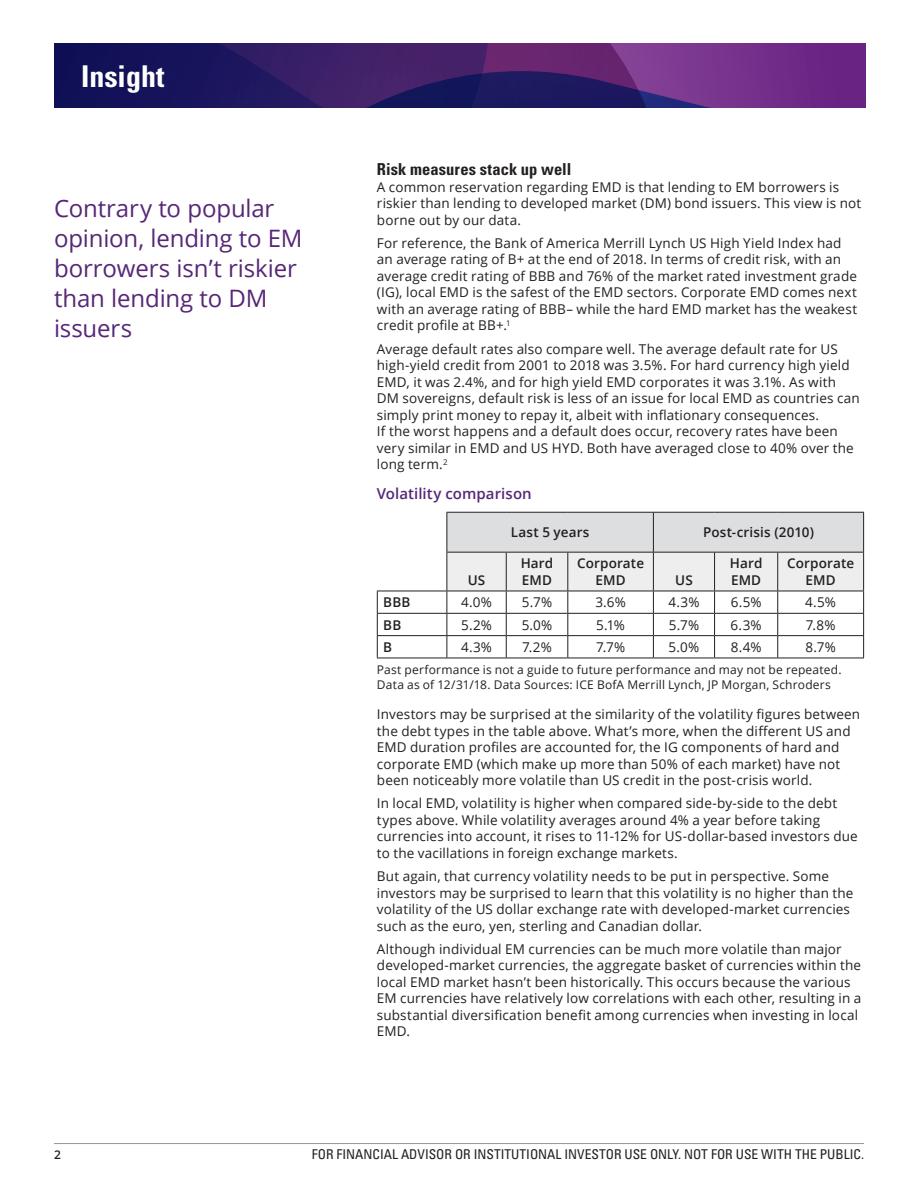
<style>
.page{position:relative;width:918px;height:1188px;background:#fff}
.page>*{position:absolute;margin:0;border:0;box-sizing:border-box;transform-origin:0 0}
.t1{font:700 condensed 30px "Univers";color:#fff}
.Pull_quote{font:24px/30px "Open Sans";letter-spacing:-.005em;color:#562777}
.Heading{font:700 condensed 16.5px "Univers";letter-spacing:.005em;color:#231f20}
.Sub_Heading{font:600 15px "Open Sans";letter-spacing:.005em;color:#562777}
.Body_copy{font:13.5px/16.5px "Open Sans";letter-spacing:.01em;color:#231f20}
.Body_copy-2{font:600 13.5px/16.5px "Open Sans";letter-spacing:.01em;color:#231f20}
.t2{font:condensed 13.5px "Univers";color:#231f20}
.Footnotes{font:12px/15px "Open Sans";letter-spacing:.015em;color:#231f20}
.t3{font:600 12px "Open Sans";color:#231f20}
</style>
<div class="page">
<hr style="left:54px;top:1143px;width:810px;height:1px;background:#939598">
<svg style="left:54px;top:43px;width:811px;height:65px;background:#40206d"></svg>
<hr style="left:377px;top:635px;width:70px;height:1px;background:#231f20">
<hr style="left:377px;top:658px;width:70px;height:1px;background:#231f20">
<hr style="left:447px;top:658px;width:59px;height:1px;background:#231f20">
<hr style="left:506px;top:658px;width:62px;height:1px;background:#231f20">
<hr style="left:568px;top:658px;width:85px;height:1px;background:#231f20">
<hr style="left:653px;top:658px;width:62px;height:1px;background:#231f20">
<hr style="left:715px;top:658px;width:63px;height:1px;background:#231f20">
<hr style="left:778px;top:658px;width:86px;height:1px;background:#231f20">
<hr style="left:377px;top:591px;width:70px;height:1px;background:#231f20">
<svg style="left:377px;top:591px;width:1px;height:67px"></svg>
<svg style="left:447px;top:512px;width:417px;height:146px"></svg>
<hr style="left:377px;top:613px;width:70px;height:1px;background:#231f20">
<h1 class="t1" style="left:81px;top:58px;width:85px">Insight</h1>
<p class="Pull_quote" style="left:54px;top:193px;width:250px">Contrary to popular opinion, lending to EM borrowers isn’t riskier than lending to DM issuers</p>
<p class="Heading" style="left:377px;top:159px;width:196px">Risk measures stack up well</p>
<p class="Body_copy" style="left:377px;top:178px;width:486px">A common reservation regarding EMD is that lending to EM borrowers is riskier than lending to developed market (DM) bond issuers. This view is not borne out by our data.</p>
<p class="Body_copy" style="left:377px;top:234px;width:482px">For reference, the Bank of America Merrill Lynch US High Yield Index had an average rating of B+ at the end of 2018. In terms of credit risk, with an average credit rating of BBB and 76% of the market rated investment grade (IG), local EMD is the safest of the EMD sectors. Corporate EMD comes next with an average rating of BBB– while the hard EMD market has the weakest credit profile at BB+.<sup>1</sup></p>
<p class="Body_copy" style="left:377px;top:340px;width:484px">Average default rates also compare well. The average default rate for US high-yield credit from 2001 to 2018 was 3.5%. For hard currency high yield EMD, it was 2.4%, and for high yield EMD corporates it was 3.1%. As with DM sovereigns, default risk is less of an issue for local EMD as countries can simply print money to repay it, albeit with inflationary consequences.<br>If the worst happens and a default does occur, recovery rates have been very similar in EMD and US HYD. Both have averaged close to 40% over the long term.<sup>2</sup></p>
<p class="Sub_Heading" style="left:377px;top:483px;width:156px">Volatility comparison</p>
<p class="Body_copy-2" style="left:511px;top:524px;width:80px">Last 5 years</p>
<p class="Body_copy-2" style="left:703px;top:524px;width:112px">Post-crisis (2010)</p>
<p class="Body_copy-2" style="left:468px;top:572px;width:19px">US</p>
<p class="Body_copy-2" style="left:521px;top:555px;width:34px">Hard<br>EMD</p>
<p class="Body_copy-2" style="left:577px;top:555px;width:69px;text-align:center">Corporate<br>EMD</p>
<p class="Body_copy-2" style="left:730px;top:555px;width:34px">Hard<br>EMD</p>
<p class="Body_copy-2" style="left:787px;top:555px;width:69px;text-align:center">Corporate<br>EMD</p>
<p class="Body_copy-2" style="left:675px;top:572px;width:19px">US</p>
<p class="Body_copy-2" style="left:383px;top:594px;width:29px">BBB</p>
<p class="Body_copy" style="left:461px;top:594px;width:32px">4.0%</p>
<p class="Body_copy" style="left:522px;top:594px;width:32px">5.7%</p>
<p class="Body_copy" style="left:595px;top:594px;width:32px">3.6%</p>
<p class="Body_copy" style="left:668px;top:594px;width:33px">4.3%</p>
<p class="Body_copy" style="left:731px;top:594px;width:32px">6.5%</p>
<p class="Body_copy" style="left:805px;top:594px;width:32px">4.5%</p>
<p class="Body_copy-2" style="left:383px;top:616px;width:20px">BB</p>
<p class="Body_copy" style="left:461px;top:616px;width:32px">5.2%</p>
<p class="Body_copy" style="left:522px;top:616px;width:32px">5.0%</p>
<p class="Body_copy" style="left:596px;top:616px;width:30px">5.1%</p>
<p class="Body_copy" style="left:669px;top:616px;width:32px">5.7%</p>
<p class="Body_copy" style="left:731px;top:616px;width:33px">6.3%</p>
<p class="Body_copy" style="left:806px;top:616px;width:31px">7.8%</p>
<p class="Body_copy-2" style="left:383px;top:639px;width:10px">B</p>
<p class="Body_copy" style="left:461px;top:638px;width:33px">4.3%</p>
<p class="Body_copy" style="left:522px;top:638px;width:31px">7.2%</p>
<p class="Body_copy" style="left:596px;top:638px;width:31px">7.7%</p>
<p class="Body_copy" style="left:669px;top:638px;width:32px">5.0%</p>
<p class="Body_copy" style="left:731px;top:638px;width:32px">8.4%</p>
<p class="Body_copy" style="left:805px;top:638px;width:32px">8.7%</p>
<p class="Footnotes" style="left:377px;top:662px;width:466px">Past performance is not a guide to future performance and may not be repeated.<br>Data as of 12/31/18. Data Sources: ICE BofA Merrill Lynch, JP Morgan, Schroders</p>
<p class="Body_copy" style="left:377px;top:706px;width:485px">Investors may be surprised at the similarity of the volatility figures between the debt types in the table above. What’s more, when the different US and EMD duration profiles are accounted for, the IG components of hard and corporate EMD (which make up more than 50% of each market) have not been noticeably more volatile than US credit in the post-crisis world.</p>
<p class="Body_copy" style="left:377px;top:795px;width:482px">In local EMD, volatility is higher when compared side-by-side to the debt types above. While volatility averages around 4% a year before taking currencies into account, it rises to 11-12% for US-dollar-based investors due to the vacillations in foreign exchange markets.</p>
<p class="Body_copy" style="left:377px;top:868px;width:478px">But again, that currency volatility needs to be put in perspective. Some investors may be surprised to learn that this volatility is no higher than the volatility of the US dollar exchange rate with developed-market currencies such as the euro, yen, sterling and Canadian dollar.</p>
<p class="Body_copy" style="left:377px;top:940px;width:486px">Although individual EM currencies can be much more volatile than major developed-market currencies, the aggregate basket of currencies within the local EMD market hasn’t been historically. This occurs because the various EM currencies have relatively low correlations with each other, resulting in a substantial diversification benefit among currencies when investing in local EMD.</p>
<p class="t3" style="left:54px;top:1147px;width:8px">2</p>
<p class="t2" style="left:312px;top:1146px;width:554px">FOR FINANCIAL ADVISOR OR INSTITUTIONAL INVESTOR USE ONLY. NOT FOR USE WITH THE PUBLIC.</p>
</div>
